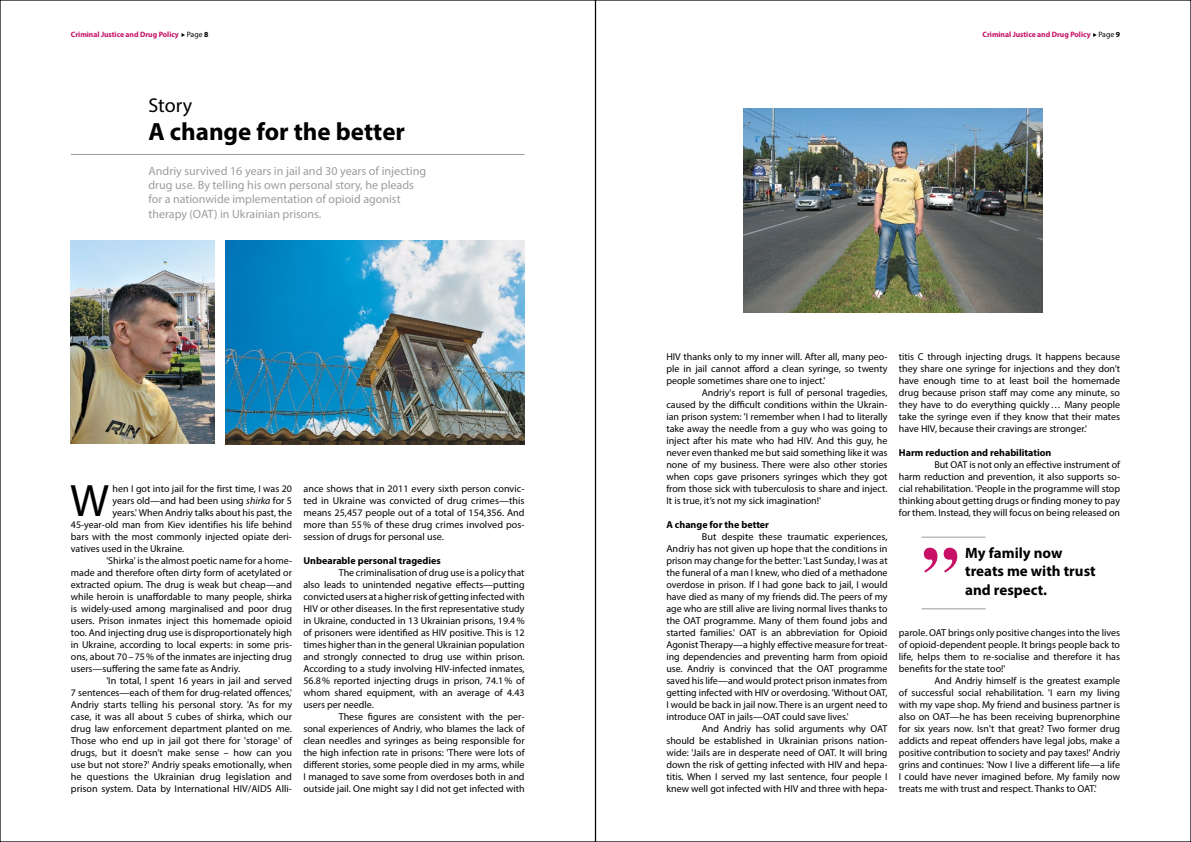
<style>
.page{position:relative;width:1191px;height:842px;background:#fff}
.page>*{position:absolute;margin:0;border:0;box-sizing:border-box;transform-origin:0 0}
.t1{font:700 74.1px "Times";color:#c71066}
.t2{font:45.6px "Myriad Pro";color:#000}
.t3{font:700 25px "Myriad Pro";color:#000}
.t4{font:20px "Myriad Pro";color:#000}
.t5{font:700 15px/18.5px "Myriad Pro";color:#000}
.t6{font:12px/14.4px "Myriad Pro";color:#9d9d9c}
.t7{font:10px/12px "Myriad Pro";color:#000;text-align:justify}
.t8{font:700 10px "Myriad Pro";color:#000}
.t9{font:700 7.8px "Myriad Pro";letter-spacing:-.005em;color:#c71066}
.s1{font-weight:400;color:#000}
.s2{color:#000}
.s3{font-style:italic}
</style>
<div class="page">
<svg style="left:181px;top:33px;width:4px;height:4px"></svg>
<hr style="left:71px;top:154px;width:453px;height:1px;background:#9d9d9c">
<img style="left:71px;top:240px;width:143px;height:204px">
<img style="left:226px;top:240px;width:298px;height:204px">
<hr style="left:921px;top:537px;width:64px;height:1px;background:#9d9d9c">
<hr style="left:921px;top:609px;width:64px;height:1px;background:#9d9d9c">
<img style="left:744px;top:108px;width:298px;height:204px">
<p class="t9" style="left:71px;top:29px;width:139px">Criminal Justice and Drug Policy <span class="s1">Page</span> <span class="s2">8</span></p>
<p class="t9" style="left:982px;top:29px;width:139px">Criminal Justice and Drug Policy <span class="s1">Page</span> <span class="s2">9</span></p>
<h3 class="t4" style="left:148px;top:93px;width:45px">Story</h3>
<h3 class="t3" style="left:148px;top:115px;width:258px">A change for the better</h3>
<p class="t6" style="left:148px;top:163px;width:279px">Andriy survived 16 years in jail and 30 years of injecting drug use. By telling his own personal story, he pleads for a nationwide implementation of opioid agonist therapy (OAT) in Ukrainian prisons.</p>
<h2 class="t2" style="left:70px;top:473px;width:40px">W</h2>
<p class="t7" style="left:113px;top:482px;width:181px">hen I got into jail for the first time, I was 20</p>
<p class="t7" style="left:113px;top:494px;width:181px">years old—and had been using <span class="s3">shirka</span> for 5</p>
<p class="t7" style="left:113px;top:506px;width:181px">years.' When Andriy talks about his past, the</p>
<p class="t7" style="left:71px;top:518px;width:223px">45-year-old man from Kiev identifies his life behind</p>
<p class="t7" style="left:71px;top:530px;width:223px">bars with the most commonly injected opiate deri-</p>
<p class="t7" style="left:71px;top:542px;width:115px">vatives used in the Ukraine.</p>
<p class="t7" style="left:106px;top:554px;width:187px">'Shirka' is the almost poetic name for a home-</p>
<p class="t7" style="left:71px;top:566px;width:223px">made and therefore often dirty form of acetylated or</p>
<p class="t7" style="left:71px;top:578px;width:223px">extracted opium. The drug is weak but cheap—and</p>
<p class="t7" style="left:71px;top:590px;width:223px">while heroin is unaffordable to many people, shirka</p>
<p class="t7" style="left:71px;top:602px;width:223px">is widely-used among marginalised and poor drug</p>
<p class="t7" style="left:71px;top:614px;width:223px">users. Prison inmates inject this homemade opioid</p>
<p class="t7" style="left:71px;top:626px;width:223px">too. And injecting drug use is disproportionately high</p>
<p class="t7" style="left:71px;top:638px;width:223px">in Ukraine, according to local experts: in some pris-</p>
<p class="t7" style="left:71px;top:650px;width:223px">ons, about 70–75% of the inmates are injecting drug</p>
<p class="t7" style="left:71px;top:662px;width:171px">users—suffering the same fate as Andriy.</p>
<p class="t7" style="left:106px;top:674px;width:187px">'In total, I spent 16 years in jail and served</p>
<p class="t7" style="left:71px;top:686px;width:223px">7 sentences—each of them for drug-related offences,'</p>
<p class="t7" style="left:71px;top:698px;width:223px">Andriy starts telling his personal story. 'As for my</p>
<p class="t7" style="left:71px;top:710px;width:223px">case, it was all about 5 cubes of shirka, which our</p>
<p class="t7" style="left:71px;top:722px;width:223px">drug law enforcement department planted on me.</p>
<p class="t7" style="left:71px;top:734px;width:223px">Those who end up in jail got there for 'storage' of</p>
<p class="t7" style="left:71px;top:746px;width:223px">drugs, but it doesn’t make sense – how can you</p>
<p class="t7" style="left:71px;top:758px;width:223px">use but not store?' Andriy speaks emotionally, when</p>
<p class="t7" style="left:71px;top:770px;width:223px">he questions the Ukrainian drug legislation and</p>
<p class="t7" style="left:71px;top:782px;width:223px">prison system. Data by International HIV/AIDS Alli-</p>
<p class="t7" style="left:303px;top:482px;width:223px">ance shows that in 2011 every sixth person convic&shy;ted in Ukraine was convicted of drug crimes—this means 25,457 people out of a total of 154,356. And more than 55% of these drug crimes involved pos&shy;session of drugs for personal use.</p>
<p class="t8" style="left:303px;top:554px;width:139px">Unbearable personal tragedies</p>
<p class="t7" style="left:303px;top:566px;width:223px;text-indent:35px">The criminalisation of drug use is a policy that also leads to unintended negative effects—putting convicted users at a higher risk of getting infected with HIV or other diseases. In the first representative study in Ukraine, conducted in 13 Ukrainian prisons, 19.4% of prisoners were identified as HIV positive. This is 12 times higher than in the general Ukrainian population and strongly connected to drug use within prison.<br>According to a study involving HIV-infected inmates, 56.8% reported injecting drugs in prison, 74.1% of whom shared equipment, with an average of 4.43 users per needle.</p>
<p class="t7" style="left:303px;top:710px;width:223px;text-indent:35px">These figures are consistent with the per&shy;sonal experiences of Andriy, who blames the lack of clean needles and syringes as being responsible for the high infection rate in prisons: 'There were lots of different stories, some people died in my arms, while I managed to save some from overdoses both in and outside jail. One might say I did not get infected with</p>
<p class="t7" style="left:666px;top:350px;width:223px">HIV thanks only to my inner will. After all, many peo&shy;ple in jail cannot afford a clean syringe, so twenty people sometimes share one to inject.'</p>
<p class="t7" style="left:666px;top:386px;width:223px;text-indent:35px">Andriy's report is full of personal tragedies, caused by the difficult conditions within the Ukrain&shy;ian prison system: 'I remember when I had to literally take away the needle from a guy who was going to inject after his mate who had HIV. And this guy, he never even thanked me but said something like it was none of my business. There were also other stories when cops gave prisoners syringes which they got from those sick with tuberculosis to share and inject.<br>It is true, it’s not my sick imagination!'</p>
<p class="t8" style="left:666px;top:518px;width:104px">A change for the better</p>
<p class="t7" style="left:666px;top:530px;width:223px;text-indent:35px">But despite these traumatic experiences, Andriy has not given up hope that the conditions in prison may change for the better: 'Last Sunday, I was at the funeral of a man I knew, who died of a methadone overdose in prison. If I had gone back to jail, I would have died as many of my friends did. The peers of my age who are still alive are living normal lives thanks to the OAT programme. Many of them found jobs and started families.' OAT is an abbreviation for Opioid Agonist Therapy—a highly effective measure for treat&shy;ing dependencies and preventing harm from opioid use. Andriy is convinced that the OAT programme saved his life—and would protect prison inmates from getting infected with HIV or overdosing. 'Without OAT, I would be back in jail now. There is an urgent need to introduce OAT in jails—OAT could save lives.'</p>
<p class="t7" style="left:666px;top:722px;width:223px;text-indent:35px">And Andriy has solid arguments why OAT should be established in Ukrainian prisons nation&shy;wide: 'Jails are in desperate need of OAT. It will bring down the risk of getting infected with HIV and hepa&shy;titis. When I served my last sentence, four people I knew well got infected with HIV and three with hepa-</p>
<p class="t7" style="left:899px;top:350px;width:223px">titis C through injecting drugs. It happens because they share one syringe for injections and they don’t have enough time to at least boil the homemade drug because prison staff may come any minute, so they have to do everything quickly… Many people take the syringe even if they know that their mates have HIV, because their cravings are stronger.'</p>
<p class="t8" style="left:899px;top:446px;width:154px">Harm reduction and rehabilitation</p>
<p class="t7" style="left:899px;top:458px;width:223px;text-indent:35px">But OAT is not only an effective instrument of harm reduction and prevention, it also supports so&shy;cial rehabilitation. 'People in the programme will stop thinking about getting drugs or finding money to pay for them. Instead, they will focus on being released on</p>
<h1 class="t1" style="left:921px;top:503px;width:39px">”</h1>
<h3 class="t5" style="left:965px;top:543px;width:132px">My family now treats me with trust</h3>
<h3 class="t5" style="left:965px;top:580px;width:83px">and respect.</h3>
<p class="t7" style="left:899px;top:626px;width:223px">parole. OAT brings only positive changes into the lives of opioid-dependent people. It brings people back to life, helps them to re-socialise and therefore it has benefits for the state too!'</p>
<p class="t7" style="left:899px;top:674px;width:223px;text-indent:35px">And Andriy himself is the greatest example of successful social rehabilitation. 'I earn my living with my vape shop. My friend and business partner is also on OAT—he has been receiving buprenorphine for six years now. Isn't that great? Two former drug addicts and repeat offenders have legal jobs, make a positive contribution to society and pay taxes!' Andriy grins and continues: 'Now I live a different life—a life I could have never imagined before. My family now treats me with trust and respect. Thanks to OAT.'</p>
</div>
